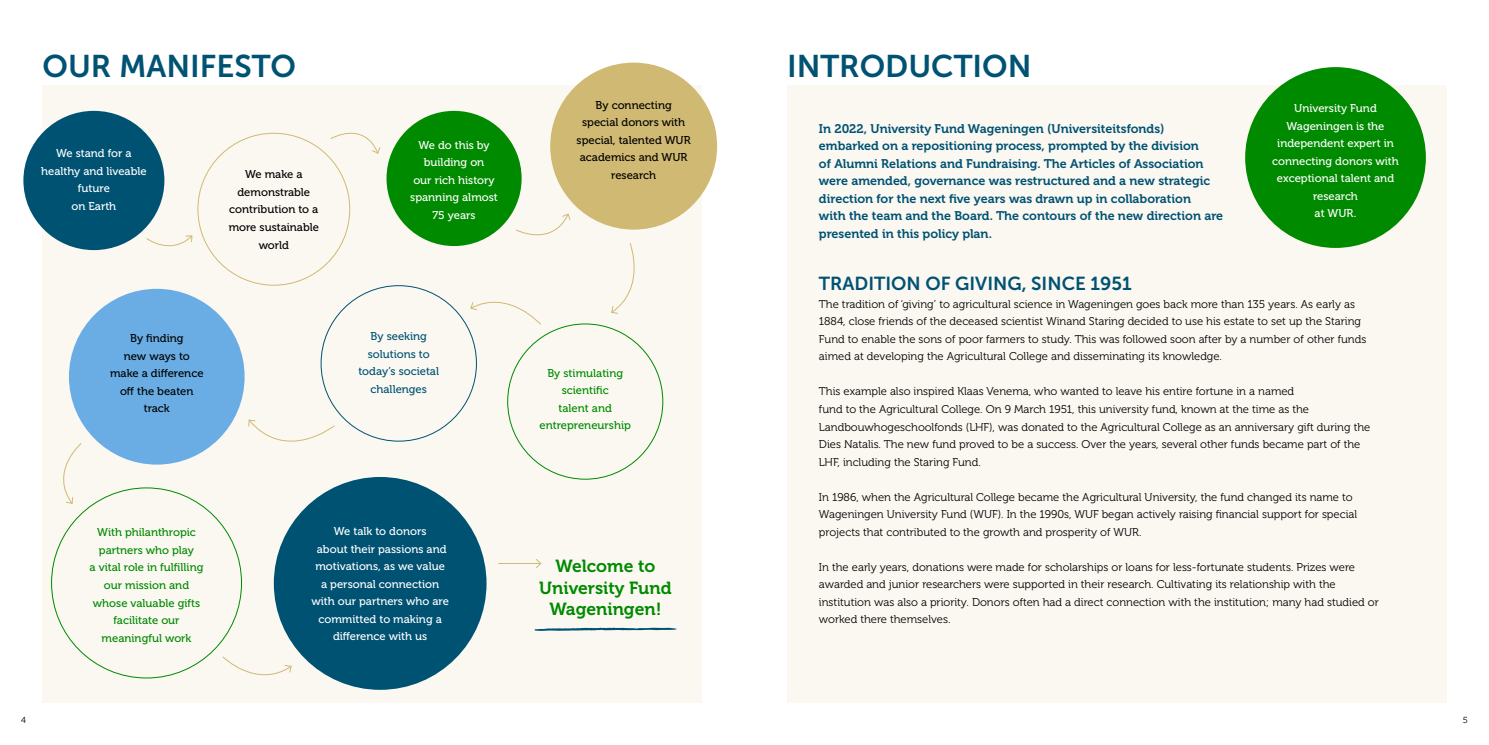
<style>
.page{position:relative;width:1489px;height:745px;background:#fff}
.page>*{position:absolute;margin:0;border:0;box-sizing:border-box;transform-origin:0 0}
.t1{font:31.25px "Museo Sans 700";color:#005273}
.t2{font:18.75px "Museo Sans 700";color:#005273}
.t3{font:17.5px/21.2px "Museo 700";color:#008a00;text-align:center}
.t4{font:12.5px/17.5px "Museo 700";color:#005273}
.t5{font:11.25px/17.5px "Museo 300";color:#000}
.t6{font:11.25px/17.5px "Museo 500";color:#fff;text-align:center}
.t7{font:11.25px/17.5px "Museo 500";color:#000;text-align:center}
.t8{font:11.25px/17.5px "Museo 500";color:#008a00;text-align:center}
.t9{font:11.25px/17.5px "Museo 500";color:#005273;text-align:center}
.t10{font:8.75px "Museo 300";color:#000}
</style>
<div class="page">
<div style="left:43px;top:85px;width:659px;height:617px;background:#fbf8f2"></div>
<div style="left:787px;top:85px;width:659px;height:617px;background:#fbf8f2"></div>
<div style="left:23px;top:111px;width:141px;height:139px;background:#005273;border-radius:50%"></div>
<div style="left:274px;top:476px;width:212px;height:213px;background:#005273;border-radius:50%"></div>
<div style="left:386px;top:111px;width:135px;height:135px;background:#008a00;border-radius:50%"></div>
<div style="left:69px;top:288px;width:175px;height:176px;background:#6aade4;border-radius:50%"></div>
<div style="left:550px;top:63px;width:167px;height:166px;background:#d0b972;border-radius:50%"></div>
<svg style="left:534px;top:627px;width:142px;height:3px"></svg>
<svg style="left:146px;top:235px;width:47px;height:12px"></svg>
<svg style="left:330px;top:132px;width:50px;height:22px"></svg>
<svg style="left:63px;top:443px;width:19px;height:61px"></svg>
<svg style="left:516px;top:213px;width:54px;height:23px"></svg>
<svg style="left:470px;top:301px;width:71px;height:23px"></svg>
<svg style="left:248px;top:419px;width:87px;height:23px"></svg>
<svg style="left:222px;top:656px;width:70px;height:20px"></svg>
<svg style="left:611px;top:243px;width:24px;height:71px"></svg>
<hr style="left:498px;top:563px;width:43px;height:1px;background:#d0b972">
<svg style="left:536px;top:559px;width:5px;height:9px"></svg>
<div style="left:1244px;top:67px;width:181px;height:181px;background:#008a00;border-radius:50%"></div>
<h1 class="t1" style="left:43px;top:48px;width:255px">OUR MANIFESTO</h1>
<h1 class="t1" style="left:787px;top:48px;width:246px">INTRODUCTION</h1>
<p class="t6" style="left:41px;top:145px;width:107px">We stand for a healthy and liveable future<br>on Earth</p>
<p class="t7" style="left:229px;top:166px;width:92px">We make a demonstrable contribution to a more sustainable world</p>
<p class="t7" style="left:110px;top:329px;width:95px">By finding<br>new ways to make a difference off the beaten track</p>
<p class="t6" style="left:410px;top:136px;width:89px">We do this by building on<br>our rich history spanning almost<br>75 years</p>
<p class="t9" style="left:358px;top:328px;width:82px">By seeking solutions to today’s societal challenges</p>
<p class="t8" style="left:90px;top:523px;width:115px">With philanthropic partners who play<br>a vital role in fulfilling our mission and whose valuable gifts facilitate our meaningful work</p>
<p class="t6" style="left:311px;top:522px;width:139px">We talk to donors<br>about their passions and motivations, as we value a personal connection with our partners who are committed to making a difference with us</p>
<p class="t7" style="left:576px;top:96px;width:116px">By connecting special donors with special, talented WUR academics and WUR research</p>
<p class="t8" style="left:539px;top:364px;width:93px">By stimulating scientific<br>talent and entrepreneurship</p>
<h3 class="t3" style="left:539px;top:555px;width:134px">Welcome to<br>University Fund<br>Wageningen!</h3>
<p class="t6" style="left:1271px;top:100px;width:128px">University Fund<br>Wageningen is the independent expert in connecting donors with exceptional talent and research<br>at WUR.</p>
<p class="t4" style="left:819px;top:120px;width:406px">In 2022, University Fund Wageningen (Universiteitsfonds) embarked on a repositioning process, prompted by the division<br>of Alumni Relations and Fundraising. The Articles of Association were amended, governance was restructured and a new strategic direction for the next five years was drawn up in collaboration<br>with the team and the Board. The contours of the new direction are presented in this policy plan.</p>
<h2 class="t2" style="left:819px;top:273px;width:314px">TRADITION OF GIVING, SINCE 1951</h2>
<p class="t5" style="left:819px;top:295px;width:549px">The tradition of ‘giving’ to agricultural science in Wageningen goes back more than 135 years. As early as 1884, close friends of the deceased scientist Winand Staring decided to use his estate to set up the Staring Fund to enable the sons of poor farmers to study. This was followed soon after by a number of other funds aimed at developing the Agricultural College and disseminating its knowledge.</p>
<p class="t5" style="left:819px;top:383px;width:553px">This example also inspired Klaas Venema, who wanted to leave his entire fortune in a named<br>fund to the Agricultural College. On 9 March 1951, this university fund, known at the time as the Landbouwhogeschoolfonds (LHF), was donated to the Agricultural College as an anniversary gift during the Dies Natalis. The new fund proved to be a success. Over the years, several other funds became part of the LHF, including the Staring Fund.</p>
<p class="t5" style="left:819px;top:488px;width:539px">In 1986, when the Agricultural College became the Agricultural University, the fund changed its name to<br>Wageningen University Fund (WUF). In the 1990s, WUF began actively raising financial support for special projects that contributed to the growth and prosperity of WUR.</p>
<p class="t5" style="left:819px;top:558px;width:561px">In the early years, donations were made for scholarships or loans for less-fortunate students. Prizes were awarded and junior researchers were supported in their research. Cultivating its relationship with the institution was also a priority. Donors often had a direct connection with the institution; many had studied or worked there themselves.</p>
<p class="t10" style="left:21px;top:715px;width:6px">4</p>
<p class="t10" style="left:1462px;top:715px;width:6px">5</p>
</div>
